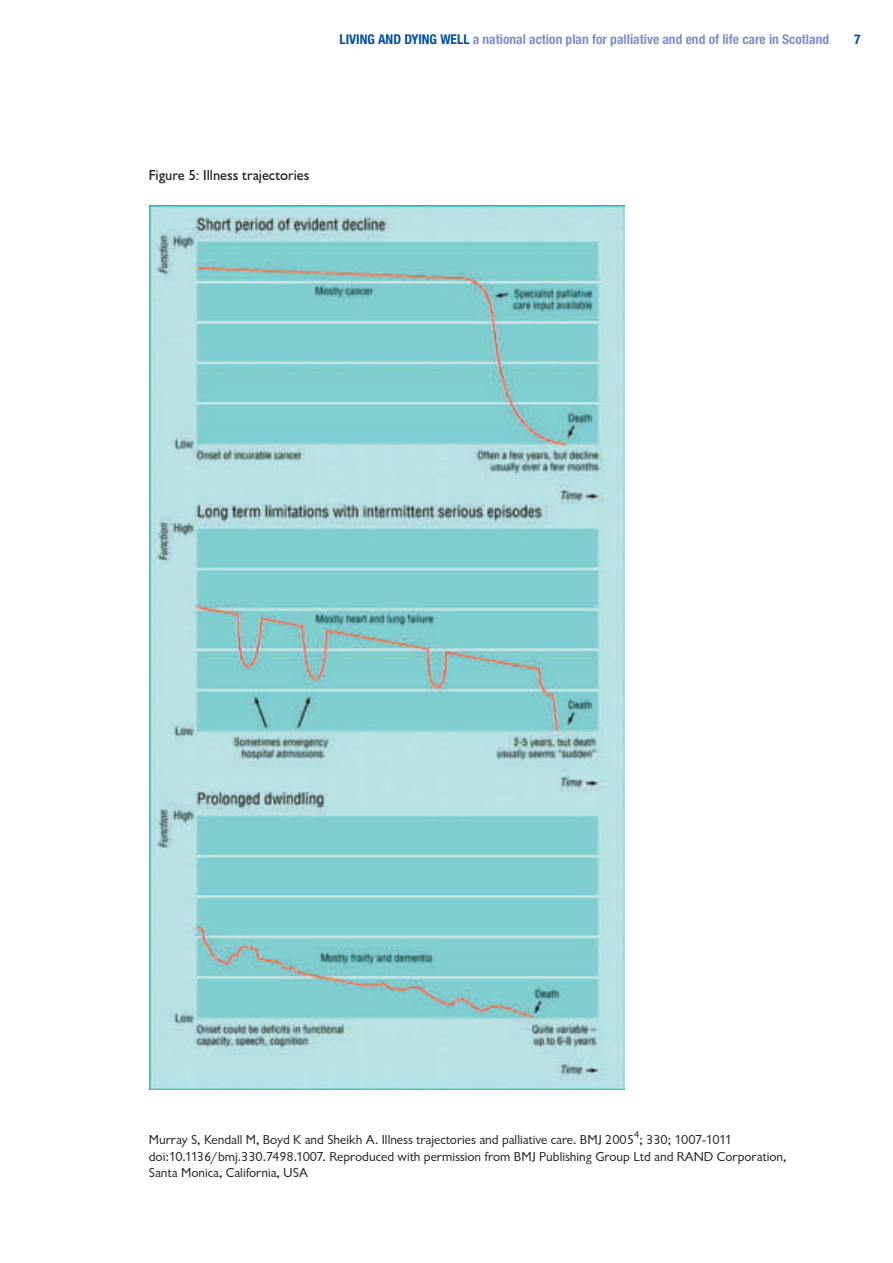
<style>
.page{position:relative;width:893px;height:1263px;background:#fff}
.page>*{position:absolute;margin:0;border:0;box-sizing:border-box;transform-origin:0 0}
.t1{font:500 15px "Giltus T";color:#231f20}
.t2{font:13.5px/16.5px "Giltus T";color:#231f20}
.t3{font:700 condensed 13.5px "Helvetica Neue";color:#8090c6}
.t4{font:700 condensed 13.5px "Helvetica Neue";color:#01509f}
.s1{color:#01509f}
</style>
<div class="page">
<img style="left:149px;top:205px;width:476px;height:885px">
<p class="t3" style="left:339px;top:34px;width:491px"><span class="s1">LIVING AND DYING WELL</span> a national action plan for palliative and end of life care in Scotland</p>
<p class="t4" style="left:854px;top:34px;width:8px">7</p>
<p class="t1" style="left:149px;top:166px;width:162px">Figure 5: Illness trajectories</p>
<p class="t2" style="left:149px;top:1131px;width:639px">Murray S, Kendall M, Boyd K and Sheikh A. Illness trajectories and palliative care. BMJ 2005<sup>4</sup>; 330; 1007-1011 doi:10.1136/bmj.330.7498.1007. Reproduced with permission from BMJ Publishing Group Ltd and RAND Corporation,<br>Santa Monica, California, USA</p>
</div>
